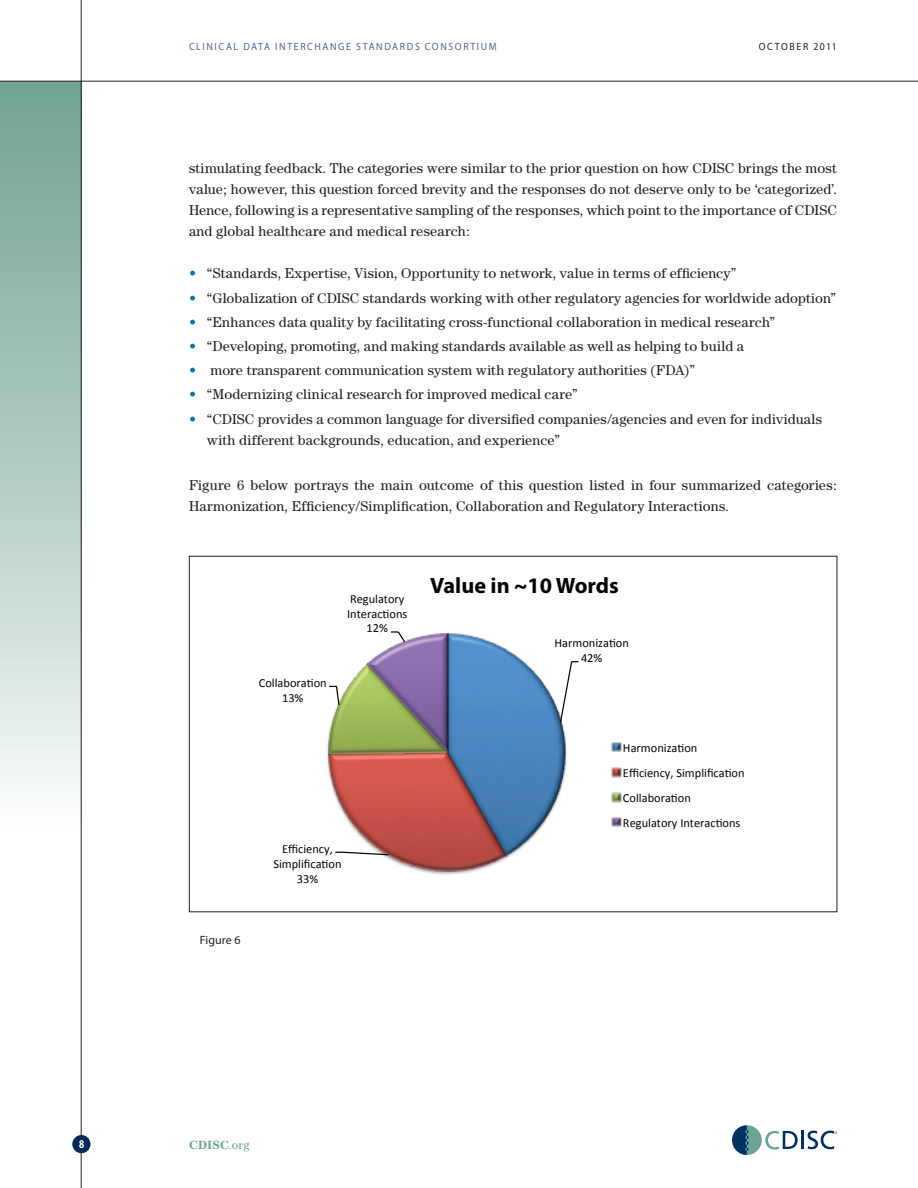
<style>
.page{position:relative;width:918px;height:1188px;background:#fff}
.page>*{position:absolute;margin:0;border:0;box-sizing:border-box;transform-origin:0 0}
.t1{font:700 22.35px "Myriad Pro";color:#040503}
.t2{font:14.25px/21px "Century";letter-spacing:.01em;color:#231f20}
.t3{font:12.3px/14.9px "Calibri";color:#040503;text-align:center}
.t4{font:700 12px "Century";letter-spacing:.01em;color:#71a492}
.t5{font:12px "Myriad Pro";color:#231f20}
.t6{font:700 condensed 12px "Myriad Pro";color:#fff}
.t7{font:10.5px "Myriad Pro";letter-spacing:.16em;color:#4d6791;scale:.94 1}
.t8{font:10.5px "Myriad Pro";letter-spacing:.15em;color:#231f20;scale:.94 1}
.s1{color:#0078a5}
.s2{font-weight:400}
</style>
<div class="page">
<div style="left:0;top:81px;width:81px;height:873px;background:linear-gradient(to bottom,#6ea18f,#fff)"></div>
<hr style="left:0;top:81px;width:918px;height:1px;background:#231f20">
<hr style="left:81px;top:0;width:1px;height:1188px;background:#231f20">
<div style="left:72px;top:1135px;width:19px;height:18px;background:#00295c;border-radius:50%"></div>
<hr style="left:801px;top:1131px;width:3px;height:18px;background:#003163">
<svg style="left:732px;top:1125px;width:66px;height:30px"></svg>
<svg style="left:808px;top:1131px;width:29px;height:18px"></svg>
<svg style="left:327px;top:631px;width:295px;height:244px"></svg>
<p class="t7" style="left:189px;top:40px;width:329px">CLINIC AL DATA INTERCHANGE STANDARDS CONSORTI UM</p>
<p class="t8" style="left:759px;top:40px;width:85px">OC TOBER 2011</p>
<p class="t2" style="left:189px;top:158px;width:649px;text-align:justify">stimulating feedback. The categories were similar to the prior question on how CDISC brings the most value; however, this question forced brevity and the responses do not deserve only to be ‘categorized’.<br>Hence, following is a representative sampling of the responses, which point to the importance of CDISC and global healthcare and medical research:</p>
<p class="t2" style="left:189px;top:263px;width:549px"><span class="s1">•</span> “Standards, Expertise, Vision, Opportunity to network, value in terms of efficiency”</p>
<p class="t2" style="left:189px;top:287px;width:649px"><span class="s1">•</span> “Globalization of CDISC standards working with other regulatory agencies for worldwide adoption”</p>
<p class="t2" style="left:189px;top:311px;width:588px"><span class="s1">•</span> “Enhances data quality by facilitating cross-functional collaboration in medical research”</p>
<p class="t2" style="left:189px;top:335px;width:557px"><span class="s1">•</span> “Developing, promoting, and making standards available as well as helping to build a</p>
<p class="t2" style="left:189px;top:360px;width:508px"><span class="s1">•</span> more transparent communication system with regulatory authorities (FDA)”</p>
<p class="t2" style="left:189px;top:384px;width:390px"><span class="s1">•</span> “Modernizing clinical research for improved medical care”</p>
<p class="t2" style="left:207px;top:408px;width:617px;text-indent:-18px"><span class="s1">•</span> “CDISC provides a common language for diversified companies/agencies and even for individuals with different backgrounds, education, and experience”</p>
<p class="t2" style="left:189px;top:474px;width:649px">Figure 6 below portrays the main outcome of this question listed in four summarized categories:<br>Harmonization, Efficiency/Simplification, Collaboration and Regulatory Interactions.</p>
<p class="t3" style="left:259px;top:676px;width:69px">9olla:ora)on<br>13%</p>
<p class="t3" style="left:347px;top:591px;width:62px">Regulatory @nterac)onA<br>12%</p>
<p class="t5" style="left:200px;top:933px;width:42px">FIGURE 6</p>
<p class="t3" style="left:273px;top:841px;width:70px">Efficiency,<br>4i$5li7ca)on<br>33%</p>
<h1 class="t1" style="left:430px;top:571px;width:190px">Value in ~10 Words</h1>
<p class="t3" style="left:555px;top:636px;width:76px">!ar$oni(a)on<br>42%</p>
<p class="t3" style="left:623px;top:736px;width:123px;line-height:24.9px;text-align:left">!ar$oni(a)on<br>Efficiency, 4i$5li7ca)on<br>9olla:ora)on<br>Regulatory @nterac)onA</p>
<p class="t6" style="left:79px;top:1137px;width:7px">8</p>
<p class="t4" style="left:189px;top:1138px;width:62px">CDISC<span class="s2">.org</span></p>
</div>
